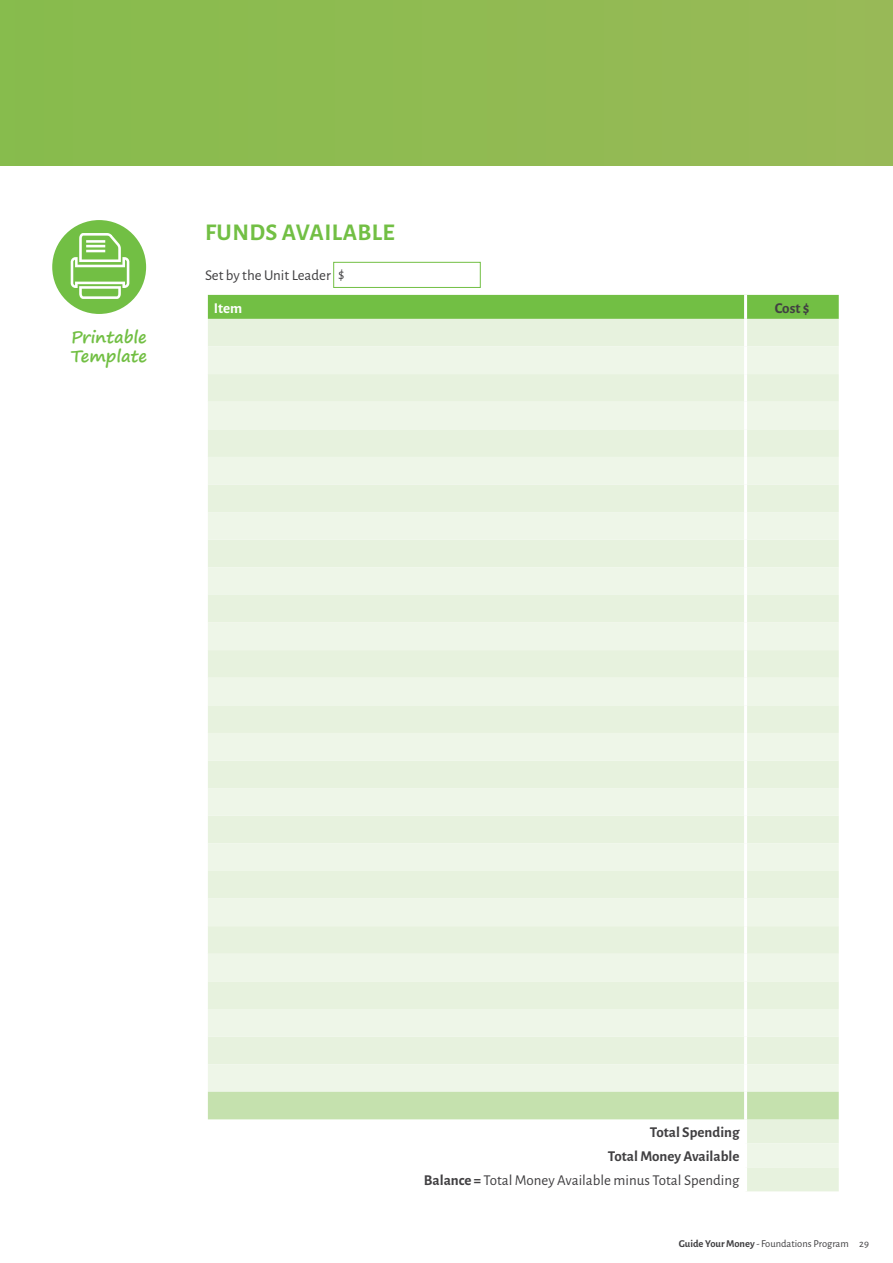
<style>
.page{position:relative;width:893px;height:1263px;background:#fff}
.page>*{position:absolute;margin:0;border:0;box-sizing:border-box;transform-origin:0 0}
.t1{font:700 24px "Alegreya Sans";letter-spacing:.015em;color:#72bf44}
.t2{font:700 16.5px/19.8px "Segoe Print";color:#72bf44}
.t3{font:700 15px/24px "Alegreya Sans";color:#414042;text-align:right}
.t4{font:15px "Alegreya Sans";color:#414042}
.t5{font:700 15px "Alegreya Sans";color:#fff}
.t6{font:10.5px "Alegreya Sans";color:#414042}
.s1{font-weight:400}
.s2{font-weight:700}
</style>
<div class="page">
<div style="left:333px;top:262px;width:148px;height:26px;border:1px solid #72bf44"></div>
<div style="left:208px;top:295px;width:631px;height:24px;background:#72bf44"></div>
<svg style="left:208px;top:319px;width:631px;height:872px;fill:#e7f2de"></svg>
<svg style="left:208px;top:346px;width:631px;height:821px;background:#ebf4e4"></svg>
<div style="left:208px;top:1092px;width:631px;height:27px;background:#c5e1ae"></div>
<hr style="left:744px;top:295px;width:3px;height:24px;background:#fff">
<hr style="left:744px;top:319px;width:3px;height:27px;background:#fff">
<hr style="left:744px;top:346px;width:3px;height:28px;background:#fff">
<hr style="left:744px;top:374px;width:3px;height:28px;background:#fff">
<hr style="left:744px;top:402px;width:3px;height:27px;background:#fff">
<hr style="left:744px;top:429px;width:3px;height:28px;background:#fff">
<hr style="left:744px;top:457px;width:3px;height:27px;background:#fff">
<hr style="left:744px;top:484px;width:3px;height:28px;background:#fff">
<hr style="left:744px;top:512px;width:3px;height:28px;background:#fff">
<hr style="left:744px;top:540px;width:3px;height:27px;background:#fff">
<hr style="left:744px;top:567px;width:3px;height:28px;background:#fff">
<hr style="left:744px;top:595px;width:3px;height:27px;background:#fff">
<hr style="left:744px;top:622px;width:3px;height:28px;background:#fff">
<hr style="left:744px;top:650px;width:3px;height:28px;background:#fff">
<hr style="left:744px;top:678px;width:3px;height:27px;background:#fff">
<hr style="left:744px;top:705px;width:3px;height:28px;background:#fff">
<hr style="left:744px;top:733px;width:3px;height:27px;background:#fff">
<hr style="left:744px;top:760px;width:3px;height:28px;background:#fff">
<hr style="left:744px;top:788px;width:3px;height:28px;background:#fff">
<hr style="left:744px;top:816px;width:3px;height:27px;background:#fff">
<hr style="left:744px;top:843px;width:3px;height:28px;background:#fff">
<hr style="left:744px;top:871px;width:3px;height:27px;background:#fff">
<hr style="left:744px;top:898px;width:3px;height:28px;background:#fff">
<hr style="left:744px;top:926px;width:3px;height:28px;background:#fff">
<hr style="left:744px;top:954px;width:3px;height:27px;background:#fff">
<hr style="left:744px;top:981px;width:3px;height:28px;background:#fff">
<hr style="left:744px;top:1009px;width:3px;height:27px;background:#fff">
<hr style="left:744px;top:1036px;width:3px;height:28px;background:#fff">
<hr style="left:744px;top:1064px;width:3px;height:28px;background:#fff">
<hr style="left:744px;top:1092px;width:3px;height:27px;background:#fff">
<hr style="left:744px;top:1119px;width:3px;height:24px;background:#fff">
<hr style="left:744px;top:1143px;width:3px;height:24px;background:#fff">
<hr style="left:744px;top:1167px;width:3px;height:24px;background:#fff">
<div style="left:52px;top:220px;width:94px;height:94px;background:#72bf44;border-radius:50%"></div>
<svg style="left:71px;top:233px;width:58px;height:66px"></svg>
<div style="left:0;top:0;width:893px;height:166px;background:#90bb52"></div>
<p class="t2" style="left:71px;top:326px;width:78px">Printable<br>Template</p>
<h1 class="t1" style="left:205px;top:215px;width:191px">FUNDS AVAILABLE</h1>
<p class="t4" style="left:205px;top:265px;width:141px">Set by the Unit Leader $</p>
<p class="t5" style="left:214px;top:297px;width:30px">Item</p>
<p class="t3" style="left:775px;top:295px;width:36px">Cost $</p>
<p class="t3" style="left:424px;top:1119px;width:317px">Total Spending<br>Total Money Available<br>Balance = <span class="s1">Total Money Available minus Total Spending</span></p>
<p class="t6" style="left:679px;top:1237px;width:192px"><span class="s2">Guide Your Money</span> - Foundations Program 29</p>
</div>
